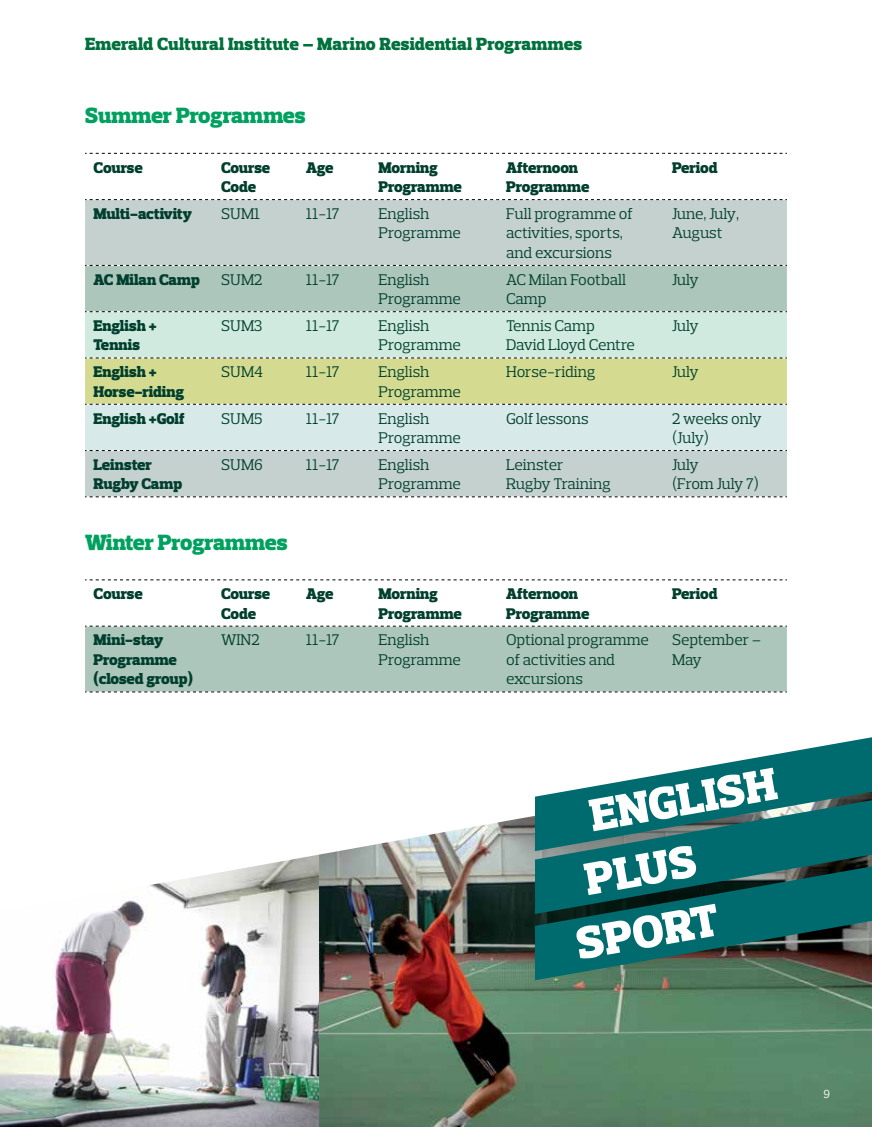
<style>
.page{position:relative;width:872px;height:1127px;background:#fff}
.page>*{position:absolute;margin:0;border:0;box-sizing:border-box;transform-origin:0 0}
.t1{font:900 46.5px "Prelo Slab";color:#fff}
.t2{font:900 22.5px "Prelo Slab";letter-spacing:-.01em;color:#00a160}
.t3{font:900 18px "Prelo Slab";letter-spacing:.015em;color:#00703c}
.t4{font:15.75px/19.5px "Prelo Slab";letter-spacing:-.01em;color:#003f2d}
.t5{font:900 15.75px/19.5px "Prelo Slab";color:#003f2d}
.t6{font:15.75px/19.5px "Prelo Slab";letter-spacing:-.035em;color:#003f2d}
.t7{font:12px "Prelo Slab";color:#fff}
</style>
<div class="page">
<img style="left:1px;top:854px;width:318px;height:273px">
<img style="left:319px;top:815px;width:553px;height:312px">
<img style="left:0;top:671px;width:1px;height:456px">
<div style="left:85px;top:200px;width:702px;height:296px;background:#c5d1cf"></div>
<svg style="left:85px;top:153px;width:702px;height:1px"></svg>
<svg style="left:85px;top:199px;width:702px;height:1px"></svg>
<svg style="left:85px;top:265px;width:702px;height:186px;background:#c8dac3"></svg>
<svg style="left:85px;top:496px;width:702px;height:1px"></svg>
<div style="left:85px;top:627px;width:702px;height:64px;background:#adc6bc"></div>
<svg style="left:85px;top:579px;width:702px;height:1px"></svg>
<svg style="left:85px;top:626px;width:702px;height:1px"></svg>
<svg style="left:85px;top:691px;width:702px;height:1px"></svg>
<svg style="left:535px;top:737px;width:337px;height:243px;background:#2e7878"></svg>
<p class="t3" style="left:85px;top:33px;width:498px">Emerald Cultural Institute – Marino Residential Programmes</p>
<h2 class="t2" style="left:85px;top:102px;width:222px">Summer Programmes</h2>
<p class="t5" style="left:94px;top:158px;width:51px">Course</p>
<p class="t5" style="left:221px;top:158px;width:51px">Course<br>Code</p>
<p class="t5" style="left:306px;top:158px;width:29px">Age</p>
<p class="t5" style="left:378px;top:158px;width:85px">Morning<br>Programme</p>
<p class="t5" style="left:506px;top:158px;width:85px">Afternoon<br>Programme</p>
<p class="t5" style="left:672px;top:158px;width:47px">Period</p>
<p class="t5" style="left:94px;top:204px;width:100px">Multi-activity</p>
<p class="t4" style="left:221px;top:204px;width:41px">SUM1</p>
<p class="t4" style="left:306px;top:204px;width:35px">11-17</p>
<p class="t4" style="left:378px;top:204px;width:84px">English<br>Programme</p>
<p class="t4" style="left:506px;top:204px;width:128px">Full programme of activities, sports, and excursions</p>
<p class="t4" style="left:672px;top:204px;width:69px">June, July,<br>August</p>
<p class="t5" style="left:94px;top:270px;width:108px">AC Milan Camp</p>
<p class="t4" style="left:221px;top:270px;width:43px">SUM2</p>
<p class="t4" style="left:306px;top:270px;width:35px">11-17</p>
<p class="t4" style="left:378px;top:270px;width:84px">English<br>Programme</p>
<p class="t4" style="left:506px;top:270px;width:121px">AC Milan Football<br>Camp</p>
<p class="t4" style="left:672px;top:270px;width:28px">July</p>
<p class="t5" style="left:94px;top:316px;width:65px">English +<br>Tennis</p>
<p class="t4" style="left:221px;top:316px;width:43px">SUM3</p>
<p class="t4" style="left:306px;top:316px;width:35px">11-17</p>
<p class="t4" style="left:378px;top:316px;width:84px">English<br>Programme</p>
<p class="t4" style="left:506px;top:316px;width:130px">Tennis Camp<br>David Lloyd Centre</p>
<p class="t4" style="left:672px;top:316px;width:28px">July</p>
<p class="t5" style="left:94px;top:362px;width:92px">English +<br>Horse-riding</p>
<p class="t4" style="left:221px;top:362px;width:44px">SUM4</p>
<p class="t4" style="left:306px;top:362px;width:35px">11-17</p>
<p class="t4" style="left:378px;top:362px;width:84px">English<br>Programme</p>
<p class="t4" style="left:506px;top:362px;width:91px">Horse-riding</p>
<p class="t4" style="left:672px;top:362px;width:28px">July</p>
<p class="t5" style="left:94px;top:408px;width:93px">English +Golf</p>
<p class="t4" style="left:221px;top:408px;width:43px">SUM5</p>
<p class="t4" style="left:306px;top:408px;width:35px">11-17</p>
<p class="t4" style="left:378px;top:408px;width:84px">English<br>Programme</p>
<p class="t4" style="left:506px;top:408px;width:84px">Golf lessons</p>
<p class="t4" style="left:672px;top:408px;width:91px">2 weeks only (July)</p>
<p class="t5" style="left:94px;top:455px;width:90px">Leinster<br>Rugby Camp</p>
<p class="t4" style="left:221px;top:455px;width:43px">SUM6</p>
<p class="t4" style="left:306px;top:455px;width:35px">11-17</p>
<p class="t4" style="left:378px;top:455px;width:84px">English<br>Programme</p>
<p class="t4" style="left:506px;top:455px;width:106px">Leinster<br>Rugby Training</p>
<p class="t6" style="left:672px;top:455px;width:89px">July<br>(From July 7)</p>
<h2 class="t2" style="left:85px;top:528px;width:204px">Winter Programmes</h2>
<p class="t5" style="left:94px;top:584px;width:51px">Course</p>
<p class="t5" style="left:221px;top:584px;width:51px">Course<br>Code</p>
<p class="t5" style="left:306px;top:584px;width:29px">Age</p>
<p class="t5" style="left:378px;top:584px;width:85px">Morning<br>Programme</p>
<p class="t5" style="left:506px;top:584px;width:85px">Afternoon<br>Programme</p>
<p class="t5" style="left:672px;top:584px;width:47px">Period</p>
<p class="t5" style="left:94px;top:630px;width:101px">Mini-stay<br>Programme (closed group)</p>
<p class="t4" style="left:221px;top:630px;width:40px">WIN2</p>
<p class="t4" style="left:306px;top:630px;width:35px">11-17</p>
<p class="t4" style="left:378px;top:630px;width:84px">English<br>Programme</p>
<p class="t4" style="left:506px;top:630px;width:144px">Optional programme of activities and excursions</p>
<p class="t4" style="left:672px;top:630px;width:91px">September –<br>May</p>
<h1 class="t1" style="left:585px;top:788px;width:186px;rotate:-10deg">Engl ish</h1>
<h1 class="t1" style="left:580px;top:852px;width:113px;rotate:-10deg">pl us</h1>
<h1 class="t1" style="left:572px;top:916px;width:145px;rotate:-10deg">sport</h1>
<p class="t7" style="left:823px;top:1087px;width:8px">9</p>
</div>
